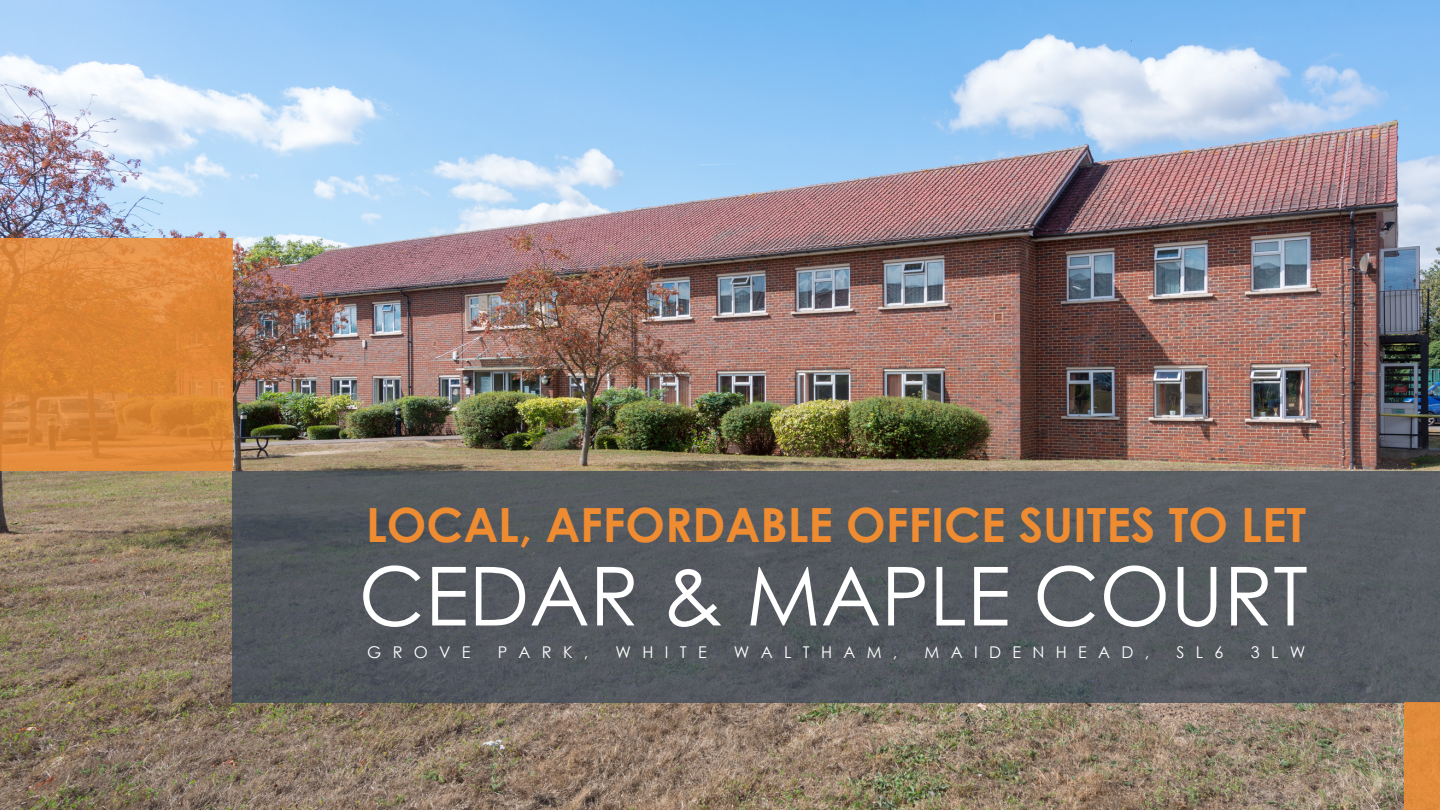
<style>
.page{position:relative;width:1440px;height:810px;background:#fff}
.page>*{position:absolute;margin:0;border:0;box-sizing:border-box;transform-origin:0 0}
.t1{font:81.5px "Century Gothic";color:#fff}
.t2{font:700 47.2px "Century Gothic";color:#ef8c32}
.t3{font:16.2px "Century Gothic";letter-spacing:.7em;color:#fff}
</style>
<div class="page">
<img style="left:0;top:0;width:1440px;height:810px">
<svg style="left:0;top:238px;width:233px;height:233px;background:#dc8739"></svg>
<div style="left:233px;top:471px;width:1207px;height:231px;background:#555a5f"></div>
<div style="left:1404px;top:702px;width:36px;height:108px;background:#e18c3c"></div>
<h2 class="t2" style="left:366px;top:494px;width:942px">LOCAL, AFFORDABLE OFFICE SUITES TO LET</h2>
<p class="t1" style="left:359px;top:544px;width:950px">CEDAR &amp; MAPLE COURT</p>
<h1 class="t3" style="left:367px;top:642px;width:105px">GROVE</h1>
<h1 class="t3" style="left:498px;top:642px;width:92px">PARK,</h1>
<h1 class="t3" style="left:616px;top:642px;width:93px">WHITE</h1>
<h1 class="t3" style="left:734px;top:642px;width:165px">WALTHAM,</h1>
<h1 class="t3" style="left:925px;top:642px;width:226px">MAIDENHEAD,</h1>
<h1 class="t3" style="left:1176px;top:642px;width:49px">SL6</h1>
<h1 class="t3" style="left:1251px;top:642px;width:56px">3LW</h1>
</div>
